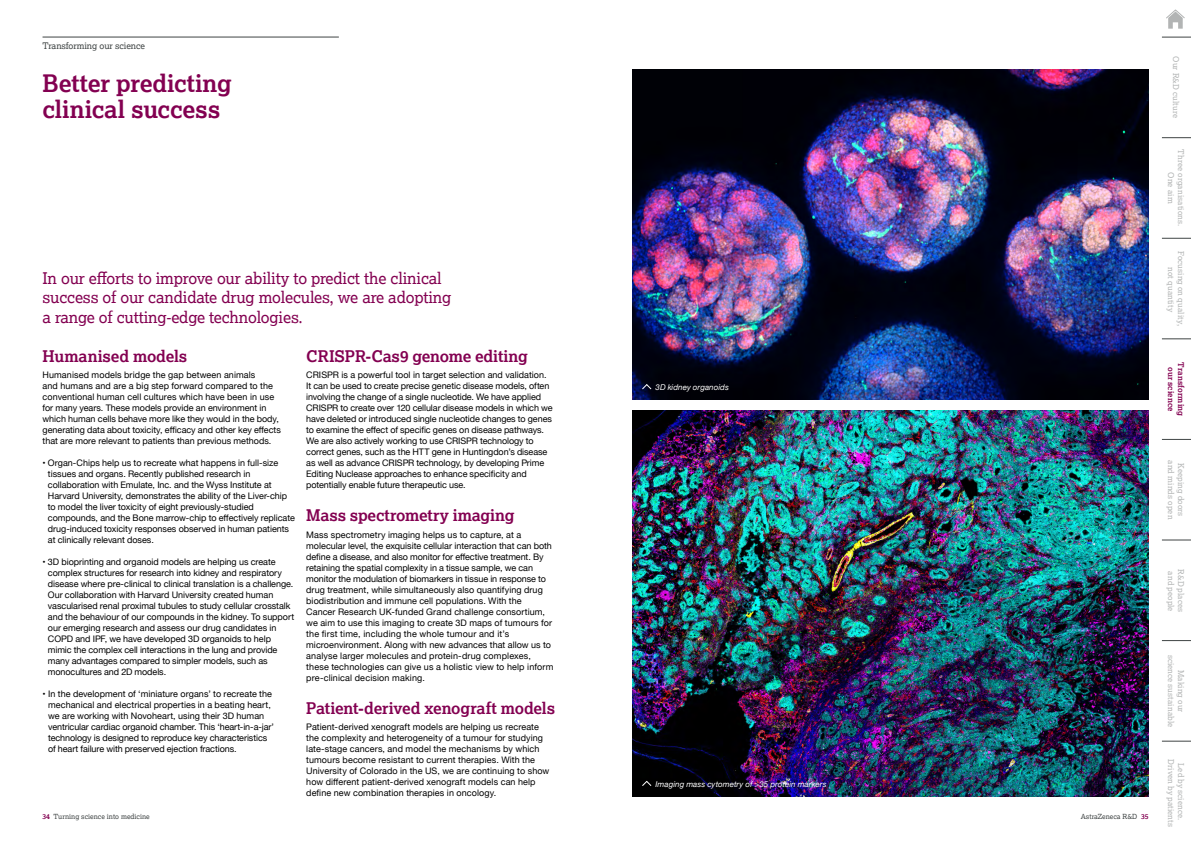
<style>
.page{position:relative;width:1191px;height:842px;background:#fff}
.page>*{position:absolute;margin:0;border:0;box-sizing:border-box;transform-origin:0 0}
.t1{font:700 24px/26px "Lexia";letter-spacing:-.01em;color:#830051}
.t2{font:16px/19.2px "Lexia";letter-spacing:-.01em;color:#830051}
.t3{font:700 16px "Lexia";letter-spacing:-.01em;color:#830051}
.t4{font:9px/11px "Helvetica Neue";letter-spacing:-.005em;color:#000}
.t5{font:9px "Lexia";letter-spacing:-.01em;color:#3f4444}
.t6{font:8px/10px "Lexia";letter-spacing:.015em;color:#b2b4b4;text-align:center}
.t7{font:italic 8px "Helvetica Neue";letter-spacing:.005em;color:#fff}
.t8{font:700 8px/10px "Lexia";letter-spacing:.015em;color:#830051;text-align:center}
.t9{font:7px "Lexia";color:#3f4444}
.s1{font-weight:700;color:#830051}
</style>
<div class="page">
<hr style="left:43px;top:37px;width:296px;height:1px;background:#3f4444">
<img style="left:632px;top:70px;width:516px;height:330px">
<img style="left:632px;top:411px;width:516px;height:386px">
<svg style="left:641px;top:383px;width:11px;height:7px"></svg>
<svg style="left:641px;top:780px;width:11px;height:7px"></svg>
<hr style="left:1161px;top:137px;width:30px;height:1px;background:#3f4444">
<hr style="left:1161px;top:37px;width:30px;height:1px;background:#3f4444">
<hr style="left:1161px;top:339px;width:30px;height:1px;background:#3f4444">
<hr style="left:1161px;top:540px;width:30px;height:1px;background:#3f4444">
<hr style="left:1161px;top:238px;width:30px;height:1px;background:#3f4444">
<hr style="left:1161px;top:439px;width:30px;height:1px;background:#3f4444">
<hr style="left:1161px;top:640px;width:30px;height:1px;background:#3f4444">
<hr style="left:1161px;top:741px;width:30px;height:1px;background:#3f4444">
<svg style="left:1166px;top:9px;width:19px;height:20px"></svg>
<p class="t5" style="left:43px;top:40px;width:104px">Transforming our science</p>
<h1 class="t1" style="left:43px;top:70px;width:191px">Better predicting clinical success</h1>
<h2 class="t2" style="left:43px;top:268px;width:410px">In our efforts to improve our ability to predict the clinical success of our candidate drug molecules, we are adopting a range of cutting-edge technologies.</h2>
<h2 class="t3" style="left:43px;top:346px;width:146px">Humanised models</h2>
<p class="t4" style="left:43px;top:370px;width:240px">Humanised models bridge the gap between animals<br>and humans and are a big step forward compared to the conventional human cell cultures which have been in use for many years. These models provide an environment in which human cells behave more like they would in the body, generating data about toxicity, efficacy and other key effects that are more relevant to patients than previous methods.</p>
<p class="t4" style="left:48px;top:458px;width:248px;text-indent:-5px">• Organ-Chips help us to recreate what happens in full-size tissues and organs. Recently published research in collaboration with Emulate, Inc. and the Wyss Institute at Harvard University, demonstrates the ability of the Liver-chip to model the liver toxicity of eight previously-studied compounds, and the Bone marrow-chip to effectively replicate drug-induced toxicity responses observed in human patients at clinically relevant doses.</p>
<p class="t4" style="left:48px;top:557px;width:248px;text-indent:-5px">• 3D bioprinting and organoid models are helping us create complex structures for research into kidney and respiratory disease where pre-clinical to clinical translation is a challenge.<br>Our collaboration with Harvard University created human vascularised renal proximal tubules to study cellular crosstalk and the behaviour of our compounds in the kidney. To support our emerging research and assess our drug candidates in COPD and IPF, we have developed 3D organoids to help mimic the complex cell interactions in the lung and provide many advantages compared to simpler models, such as monocultures and 2D models.</p>
<p class="t4" style="left:48px;top:689px;width:227px;text-indent:-6px">• In the development of ‘miniature organs’ to recreate the mechanical and electrical properties in a beating heart, we are working with Novoheart, using their 3D human ventricular cardiac organoid chamber. This ‘heart-in-a-jar’ technology is designed to reproduce key characteristics of heart failure with preserved ejection fractions.</p>
<h2 class="t3" style="left:306px;top:346px;width:223px">CRISPR-Cas9 genome editing</h2>
<p class="t4" style="left:306px;top:370px;width:248px">CRISPR is a powerful tool in target selection and validation.<br>It can be used to create precise genetic disease models, often involving the change of a single nucleotide. We have applied CRISPR to create over 120 cellular disease models in which we have deleted or introduced single nucleotide changes to genes to examine the effect of specific genes on disease pathways.<br>We are also actively working to use CRISPR technology to correct genes, such as the HTT gene in Huntingdon’s disease as well as advance CRISPR technology, by developing Prime Editing Nuclease approaches to enhance specificity and potentially enable future therapeutic use.</p>
<h2 class="t3" style="left:306px;top:505px;width:210px">Mass spectrometry imaging</h2>
<p class="t4" style="left:306px;top:529px;width:249px">Mass spectrometry imaging helps us to capture, at a molecular level, the exquisite cellular interaction that can both define a disease, and also monitor for effective treatment. By retaining the spatial complexity in a tissue sample, we can monitor the modulation of biomarkers in tissue in response to drug treatment, while simultaneously also quantifying drug biodistribution and immune cell populations. With the<br>Cancer Research UK-funded Grand challenge consortium, we aim to use this imaging to create 3D maps of tumours for the first time, including the whole tumour and it’s microenvironment. Along with new advances that allow us to analyse larger molecules and protein-drug complexes, these technologies can give us a holistic view to help inform pre-clinical decision making.</p>
<h2 class="t3" style="left:306px;top:698px;width:250px">Patient-derived xenograft models</h2>
<p class="t4" style="left:306px;top:722px;width:245px">Patient-derived xenograft models are helping us recreate the complexity and heterogeneity of a tumour for studying late-stage cancers, and model the mechanisms by which tumours become resistant to current therapies. With the University of Colorado in the US, we are continuing to show how different patient-derived xenograft models can help define new combination therapies in oncology.</p>
<p class="t7" style="left:655px;top:381px;width:75px">3D kidney organoids</p>
<p class="t7" style="left:655px;top:778px;width:173px">Imaging mass cytometry of &gt;35 protein markers</p>
<p class="t9" style="left:43px;top:812px;width:109px"><span class="s1">34</span> Turning science into medicine</p>
<p class="t9" style="left:1080px;top:812px;width:69px">AstraZeneca R&amp;D <span class="s1">35</span></p>
<p class="t6" style="left:1181px;top:56px;width:64px;rotate:90deg">Our R&amp;D culture</p>
<p class="t6" style="left:1186px;top:149px;width:78px;rotate:90deg">Three organisations.<br>One aim</p>
<p class="t6" style="left:1186px;top:251px;width:77px;rotate:90deg">Focusing on quality, not quantity</p>
<p class="t8" style="left:1186px;top:362px;width:56px;rotate:90deg">Transforming our science</p>
<p class="t6" style="left:1186px;top:460px;width:60px;rotate:90deg">Keeping doors and minds open</p>
<p class="t6" style="left:1176px;top:571px;width:42px;rotate:90deg">and people</p>
<p class="t6" style="left:1186px;top:569px;width:45px;rotate:90deg">R&amp;D places</p>
<p class="t6" style="left:1186px;top:655px;width:74px;rotate:90deg">Making our<br>science sustainable</p>
<p class="t6" style="left:1186px;top:759px;width:69px;rotate:90deg">Led by science.<br>Driven by patients</p>
</div>
